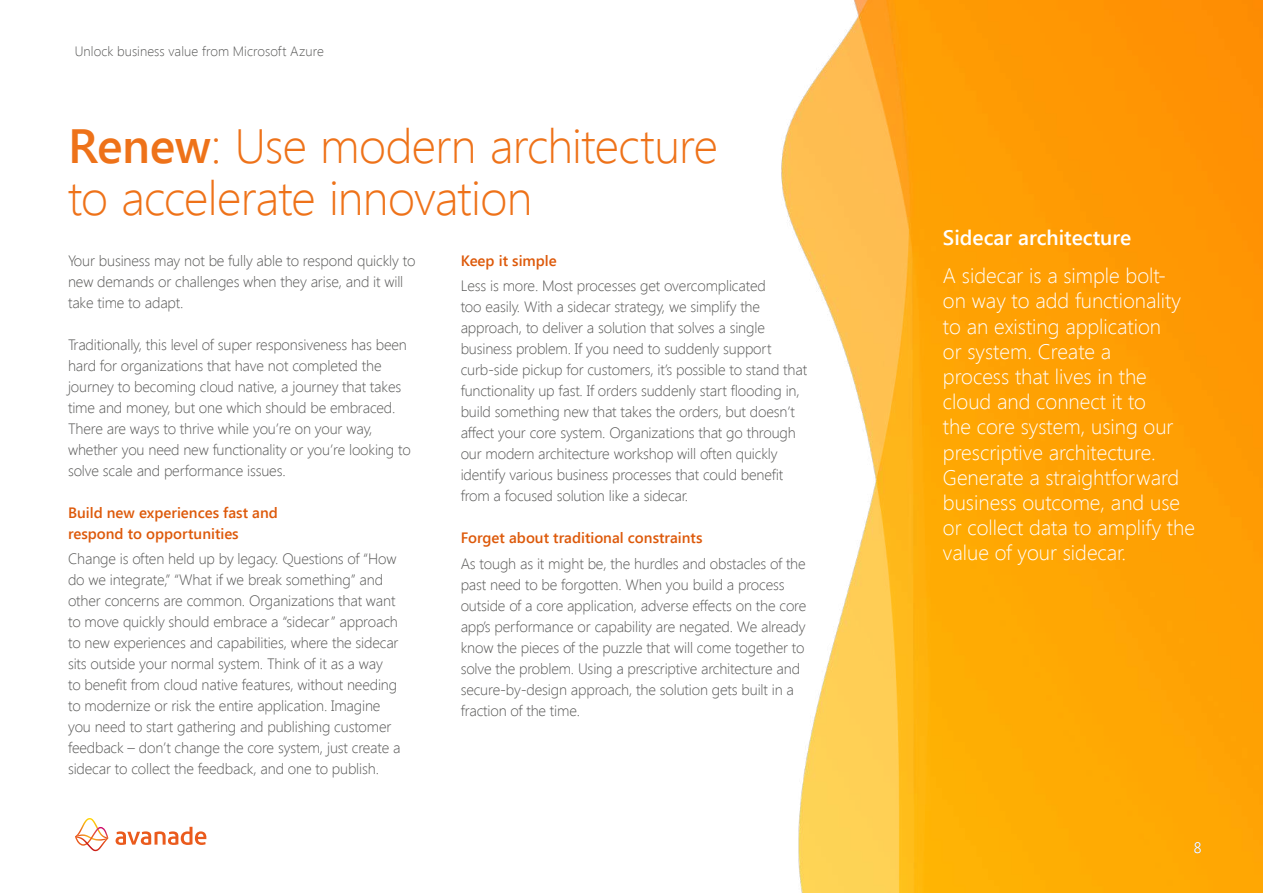
<style>
.page{position:relative;width:1263px;height:893px;background:#fff}
.page>*{position:absolute;margin:0;border:0;box-sizing:border-box;transform-origin:0 0}
.t1{font:300 48px/52.5px "Segoe UI";letter-spacing:-.015em;color:#ee7219}
.t2{font:300 21px/25.2px "Segoe UI";color:#fff}
.t3{font:600 21px "Segoe UI";color:#fff}
.t4{font:300 15px/21px "Segoe UI";letter-spacing:-.01em;color:#575756}
.t5{font:600 15px/21px "Segoe UI";color:#dd590a}
.t6{font:300 15px "Segoe UI";color:#fff}
.t7{font:300 13.5px "Segoe UI";letter-spacing:.005em;color:#575756}
.s1{font-weight:600}
</style>
<div class="page">
<img style="left:781px;top:0;width:482px;height:893px">
<svg style="left:116px;top:827px;width:90px;height:18px"></svg>
<svg style="left:75px;top:818px;width:33px;height:33px"></svg>
<p class="t7" style="left:75px;top:41px;width:251px">Unlock business value from Microsoft Azure</p>
<h1 class="t1" style="left:68px;top:118px;width:651px"><span class="s1">Renew</span>: Use modern architecture to accelerate innovation</h1>
<p class="t4" style="left:68px;top:250px;width:349px">Your business may not be fully able to respond quickly to new demands or challenges when they arise, and it will take time to adapt.</p>
<p class="t4" style="left:68px;top:334px;width:344px">Traditionally, this level of super responsiveness has been hard for organizations that have not completed the journey to becoming cloud native, a journey that takes time and money, but one which should be embraced.<br>There are ways to thrive while you’re on your way, whether you need new functionality or you’re looking to solve scale and performance issues.</p>
<p class="t5" style="left:68px;top:502px;width:211px">Build new experiences fast and respond to opportunities</p>
<p class="t4" style="left:68px;top:548px;width:334px">Change is often held up by legacy. Questions of “How do we integrate,” “What if we break something” and other concerns are common. Organizations that want to move quickly should embrace a “sidecar” approach to new experiences and capabilities, where the sidecar sits outside your normal system. Think of it as a way<br>to benefit from cloud native features, without needing to modernize or risk the entire application. Imagine you need to start gathering and publishing customer feedback – don’t change the core system, just create a sidecar to collect the feedback, and one to publish.</p>
<p class="t5" style="left:461px;top:250px;width:98px">Keep it simple</p>
<p class="t4" style="left:461px;top:275px;width:348px">Less is more. Most processes get overcomplicated<br>too easily. With a sidecar strategy, we simplify the approach, to deliver a solution that solves a single business problem. If you need to suddenly support curb-side pickup for customers, it’s possible to stand that functionality up fast. If orders suddenly start flooding in, build something new that takes the orders, but doesn’t affect your core system. Organizations that go through our modern architecture workshop will often quickly identify various business processes that could benefit from a focused solution like a sidecar.</p>
<p class="t5" style="left:461px;top:527px;width:243px">Forget about traditional constraints</p>
<p class="t4" style="left:461px;top:552px;width:347px">As tough as it might be, the hurdles and obstacles of the past need to be forgotten. When you build a process outside of a core application, adverse effects on the core app’s performance or capability are negated. We already know the pieces of the puzzle that will come together to solve the problem. Using a prescriptive architecture and secure-by-design approach, the solution gets built in a fraction of the time.</p>
<h2 class="t3" style="left:943px;top:223px;width:190px">Sidecar architecture</h2>
<p class="t2" style="left:943px;top:262px;width:254px">A sidecar is a simple bolt-<br>on way to add functionality to an existing application<br>or system. Create a<br>process that lives in the cloud and connect it to<br>the core system, using our prescriptive architecture.<br>Generate a straightforward business outcome, and use or collect data to amplify the value of your sidecar.</p>
<p class="t6" style="left:1194px;top:837px;width:9px">8</p>
</div>
